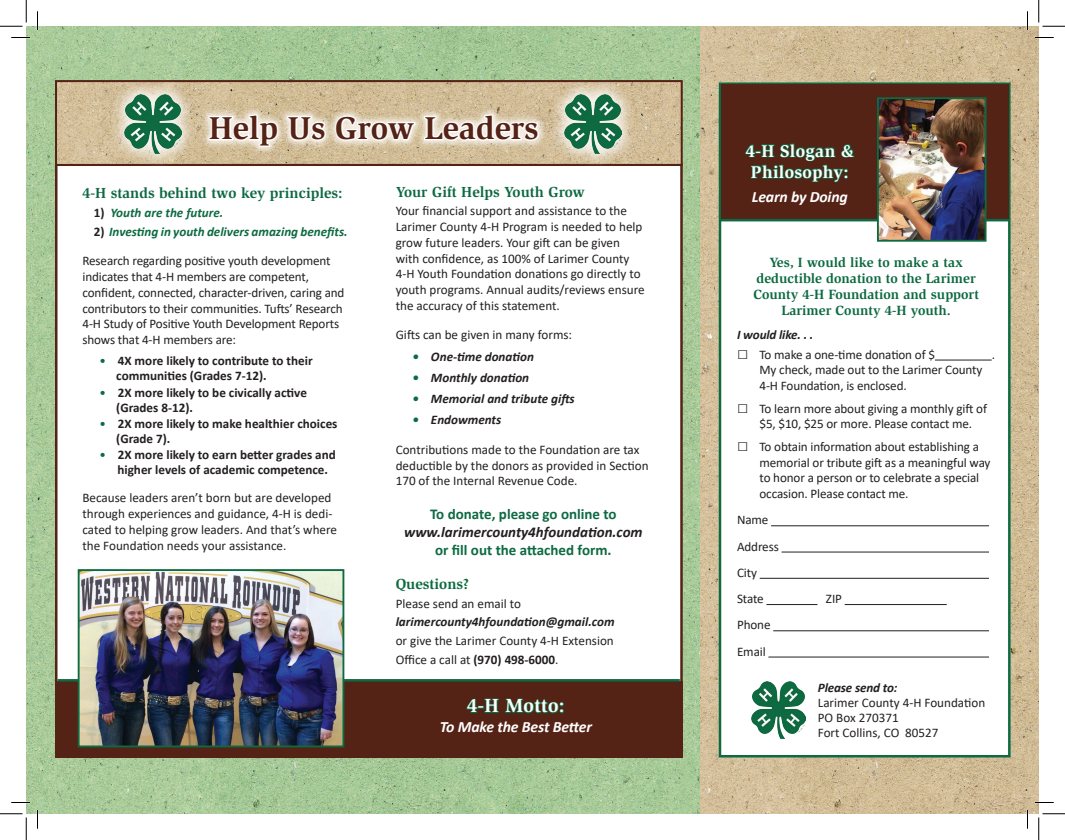
<style>
.page{position:relative;width:1065px;height:840px;background:#fff}
.page>*{position:absolute;margin:0;border:0;box-sizing:border-box;transform-origin:0 0}
.t1{font:700 32.5px "Slimbach";color:#552216}
.t2{font:700 19.5px "Slimbach";letter-spacing:.02em;color:#fff}
.t3{font:700 17.5px "Slimbach";letter-spacing:.02em;color:#fff}
.t4{font:italic 700 15.75px "Calibri";letter-spacing:-.01em;color:#fff}
.t5{font:700 15px "Slimbach";color:#0d6a42}
.t6{font:700 15px "Calibri";color:#0d6a42}
.t7{font:italic 700 15px "Calibri";color:#231f20}
.t8{font:700 13.75px/16.2px "Slimbach";color:#0d6a42;text-align:center}
.t9{font:13.12px/15.8px "Calibri";letter-spacing:-.01em;color:#231f20}
.t10{font:700 13.12px/15px "Calibri";color:#231f20}
.t11{font:italic 700 13.12px "Calibri";color:#231f20}
.t12{font:italic 700 13.12px "Calibri";color:#0d6a42}
.s1{font-style:normal;color:#231f20}
.s2{font-weight:400;color:#0d6a42}
.s3{color:#0d6a42}
.s4{font-weight:700;font-style:italic}
.s5{font-weight:700}
.s6{font-weight:700;font-size:18.75px}
</style>
<div class="page">
<img style="left:26px;top:26px;width:1013px;height:788px">
<div style="left:55px;top:163px;width:628px;height:595px;background:#fff;border:2px solid #552216"></div>
<img style="left:58px;top:83px;width:622px;height:80px">
<div style="left:55px;top:80px;width:628px;height:86px;border:2px solid #552216"></div>
<div style="left:200px;top:106px;width:346px;height:48px;background:#fff;opacity:.75"></div>
<svg style="left:207px;top:113px;width:73px;height:35px"></svg>
<svg style="left:286px;top:115px;width:41px;height:27px"></svg>
<svg style="left:334px;top:113px;width:206px;height:30px"></svg>
<div style="left:719px;top:82px;width:292px;height:676px;background:#fff;border:2px solid #0d6a42"></div>
<div style="left:55px;top:681px;width:627px;height:77px;background:#552216"></div>
<hr style="left:58px;top:679px;width:622px;height:3px;background:#0d6a42">
<img style="left:81px;top:572px;width:260px;height:172px">
<div style="left:78px;top:569px;width:266px;height:178px;border:2px solid #0d6a42"></div>
<svg style="left:466px;top:679px;width:98px;height:35px"></svg>
<hr style="left:935px;top:360px;width:57px;height:1px;background:#231f20">
<hr style="left:771px;top:525px;width:219px;height:1px;background:#231f20">
<hr style="left:782px;top:552px;width:209px;height:1px;background:#231f20">
<hr style="left:760px;top:578px;width:232px;height:1px;background:#231f20">
<hr style="left:766px;top:604px;width:51px;height:1px;background:#231f20">
<hr style="left:845px;top:604px;width:102px;height:1px;background:#231f20">
<hr style="left:773px;top:630px;width:220px;height:1px;background:#231f20">
<hr style="left:768px;top:657px;width:225px;height:1px;background:#231f20">
<img style="left:751px;top:682px;width:54px;height:56px">
<div style="left:107px;top:77px;width:88px;height:91px;background:#fff;opacity:.84"></div>
<img style="left:124px;top:94px;width:57px;height:60px">
<div style="left:547px;top:77px;width:88px;height:91px;background:#fff;opacity:.84"></div>
<img style="left:564px;top:94px;width:58px;height:60px">
<div style="left:721px;top:84px;width:287px;height:135px;background:#552216"></div>
<hr style="left:720px;top:219px;width:289px;height:2px;background:#0d6a42">
<img style="left:880px;top:100px;width:104px;height:139px">
<div style="left:877px;top:97px;width:110px;height:145px;border:2px solid #0d6a42"></div>
<svg style="left:745px;top:143px;width:110px;height:40px"></svg>
<div style="left:989px;top:510px;width:10px;height:159px;background:#fff"></div>
<svg style="left:11px;top:37px;width:19px;height:1px"></svg>
<svg style="left:1035px;top:37px;width:19px;height:1px"></svg>
<svg style="left:11px;top:802px;width:19px;height:1px"></svg>
<svg style="left:1035px;top:802px;width:19px;height:1px"></svg>
<svg style="left:37px;top:11px;width:1px;height:19px"></svg>
<svg style="left:37px;top:810px;width:1px;height:19px"></svg>
<svg style="left:1027px;top:11px;width:1px;height:19px"></svg>
<svg style="left:1027px;top:810px;width:1px;height:19px"></svg>
<svg style="left:0;top:0;width:27px;height:27px"></svg>
<svg style="left:0;top:814px;width:27px;height:26px"></svg>
<svg style="left:1039px;top:0;width:26px;height:27px"></svg>
<svg style="left:1039px;top:814px;width:26px;height:26px"></svg>
<p class="t1" style="left:209px;top:109px;width:331px">Help Us Grow Leaders</p>
<p class="t5" style="left:82px;top:184px;width:262px">4-H stands behind two key principles:</p>
<p class="t12" style="left:94px;top:204px;width:131px"><span class="s1">1)</span> Youth are the future.</p>
<p class="t12" style="left:94px;top:222px;width:256px"><span class="s1">2)</span> Investing in youth delivers amazing benefits.</p>
<p class="t9" style="left:82px;top:253px;width:264px">Research regarding positive youth development indicates that 4-H members are competent, confident, connected, character-driven, caring and contributors to their communities. Tufts’ Research 4-H Study of Positive Youth Development Reports shows that 4-H members are:</p>
<p class="t10" style="left:116px;top:353px;width:198px;text-indent:-17px"><span class="s2">•</span> 4X more likely to contribute to their communities (Grades 7-12).</p>
<p class="t10" style="left:116px;top:385px;width:192px;text-indent:-17px"><span class="s2">•</span> 2X more likely to be civically active (Grades 8-12).</p>
<p class="t10" style="left:116px;top:416px;width:223px;text-indent:-17px"><span class="s2">•</span> 2X more likely to make healthier choices (Grade 7).</p>
<p class="t10" style="left:118px;top:447px;width:220px;text-indent:-18px"><span class="s2">•</span> 2X more likely to earn better grades and higher levels of academic competence.</p>
<p class="t9" style="left:82px;top:490px;width:256px">Because leaders aren’t born but are developed through experiences and guidance, 4-H is dedi&shy;cated to helping grow leaders. And that’s where the Foundation needs your assistance.</p>
<p class="t5" style="left:396px;top:183px;width:191px">Your Gift Helps Youth Grow</p>
<p class="t9" style="left:396px;top:203px;width:250px">Your financial support and assistance to the Larimer County 4-H Program is needed to help grow future leaders. Your gift can be given with confidence, as 100% of Larimer County 4-H Youth Foundation donations go directly to youth programs. Annual audits/reviews ensure the accuracy of this statement.</p>
<p class="t9" style="left:396px;top:327px;width:178px">Gifts can be given in many forms:</p>
<p class="t11" style="left:413px;top:347px;width:123px"><span class="s3">•</span> One-time donation</p>
<p class="t11" style="left:413px;top:368px;width:118px"><span class="s3">•</span> Monthly donation</p>
<p class="t11" style="left:413px;top:390px;width:164px"><span class="s3">•</span> Memorial and tribute gifts</p>
<p class="t11" style="left:413px;top:411px;width:90px"><span class="s3">•</span> Endowments</p>
<p class="t9" style="left:396px;top:441px;width:254px">Contributions made to the Foundation are tax deductible by the donors as provided in Section<br>170 of the Internal Revenue Code.</p>
<p class="t6" style="left:430px;top:504px;width:188px">To donate, please go online to</p>
<p class="t7" style="left:404px;top:522px;width:240px">www.larimercounty4hfoundation.com</p>
<p class="t6" style="left:435px;top:540px;width:178px">or fill out the attached form.</p>
<p class="t5" style="left:396px;top:575px;width:75px">Questions?</p>
<p class="t9" style="left:396px;top:594px;width:220px;line-height:18.8px">Please send an email to <span class="s4">larimercounty4hfoundation@gmail.com </span>or give the Larimer County 4-H Extension Office a call at <span class="s5">(970) 498-6000</span>.</p>
<p class="t2" style="left:467px;top:694px;width:99px">4-H Motto:</p>
<p class="t4" style="left:440px;top:716px;width:154px">To Make the Best Better</p>
<p class="t3" style="left:746px;top:140px;width:110px">4-H Slogan &amp;</p>
<p class="t3" style="left:751px;top:162px;width:99px">Philosophy:</p>
<p class="t4" style="left:752px;top:185px;width:97px">Learn by Doing</p>
<p class="t8" style="left:753px;top:254px;width:227px">Yes, I would like to make a tax deductible donation to the Larimer<br>County 4-H Foundation and support<br>Larimer County 4-H youth.</p>
<p class="t11" style="left:737px;top:325px;width:78px">I would like. . .</p>
<p class="t9" style="left:737px;top:346px;width:200px"><span class="s6">□</span> To make a one-time donation of $</p>
<p class="t9" style="left:992px;top:346px;width:5px">.</p>
<p class="t9" style="left:760px;top:362px;width:224px">My check, made out to the Larimer County</p>
<p class="t9" style="left:760px;top:378px;width:149px">4-H Foundation, is enclosed.</p>
<p class="t9" style="left:737px;top:400px;width:251px;text-align:center"><span class="s6">□</span> To learn more about giving a monthly gift of $5, $10, $25 or more. Please contact me.</p>
<p class="t9" style="left:760px;top:438px;width:232px;text-indent:-22px"><span class="s6">□</span> To obtain information about establishing a memorial or tribute gift as a meaningful way to honor a person or to celebrate a special occasion. Please contact me.</p>
<p class="t9" style="left:737px;top:507px;width:43px;line-height:26.2px">Name<br>Address</p>
<p class="t9" style="left:737px;top:564px;width:21px">City</p>
<p class="t9" style="left:737px;top:591px;width:28px">State</p>
<p class="t9" style="left:826px;top:591px;width:17px">ZIP</p>
<p class="t9" style="left:737px;top:617px;width:35px">Phone</p>
<p class="t9" style="left:737px;top:643px;width:30px">Email</p>
<p class="t11" style="left:818px;top:678px;width:81px">Please send to:</p>
<p class="t9" style="left:818px;top:695px;width:169px">Larimer County 4-H Foundation</p>
<p class="t9" style="left:818px;top:710px;width:82px">PO Box 270371</p>
<p class="t9" style="left:818px;top:725px;width:122px">Fort Collins, CO 80527</p>
</div>
